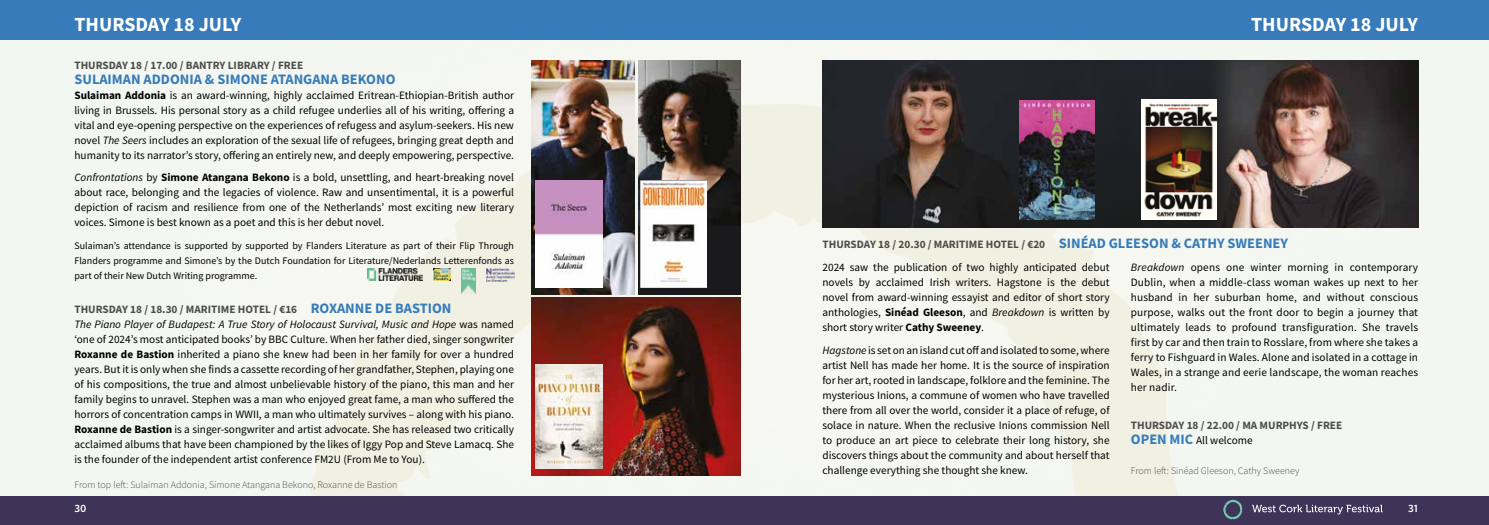
<style>
.page{position:relative;width:1489px;height:525px;background:#fff}
.page>*{position:absolute;margin:0;border:0;box-sizing:border-box;transform-origin:0 0}
.t1{font:700 20px "Source Sans Pro";color:#fff}
.t2{font:700 14.38px "Source Sans Pro";color:#377bba}
.t3{font:11.25px/15px "Source Sans Pro";color:#000;text-align:justify}
.t4{font:700 11.25px/15.1px "Source Sans Pro";color:#4d4d4c}
.t5{font:600 11.25px "Source Sans Pro";color:#fff}
.t6{font:10px/15px "Source Sans Pro";color:#000;text-align:justify}
.t7{font:300 10px "Source Sans Pro";color:#4d4d4c}
.s1{font-weight:700}
.s2{font-style:italic}
.s3{font-weight:700;color:#4d4d4c}
.s4{font-weight:700;font-size:14.38px;color:#377bba}
.s5{font-size:14.38px;color:#377bba}
.s6{font-weight:400;color:#000}
</style>
<div class="page">
<div style="left:0;top:39px;width:1488px;height:457px;background:#f4f7f1"></div>
<img style="left:307px;top:109px;width:876px;height:387px">
<div style="left:0;top:0;width:776px;height:39px;background:#377bba"></div>
<div style="left:748px;top:0;width:740px;height:39px;background:#377bba"></div>
<div style="left:0;top:496px;width:1488px;height:28px;background:#3d3458"></div>
<svg style="left:1223px;top:499px;width:19px;height:20px"></svg>
<svg style="left:1252px;top:504px;width:130px;height:10px"></svg>
<img style="left:531px;top:60px;width:103px;height:234px">
<img style="left:535px;top:180px;width:67px;height:107px">
<img style="left:569px;top:298px;width:172px;height:177px">
<img style="left:531px;top:298px;width:38px;height:177px">
<img style="left:535px;top:364px;width:67px;height:104px">
<div style="left:638px;top:60px;width:103px;height:234px;background:#1a1a1c"></div>
<img style="left:638px;top:60px;width:103px;height:165px">
<img style="left:640px;top:180px;width:66px;height:107px">
<img style="left:822px;top:60px;width:230px;height:167px">
<img style="left:1231px;top:60px;width:186px;height:167px">
<img style="left:1052px;top:60px;width:71px;height:167px">
<div style="left:1123px;top:60px;width:35px;height:167px;background:#1e2226"></div>
<img style="left:1158px;top:60px;width:36px;height:167px">
<img style="left:1194px;top:60px;width:37px;height:167px">
<img style="left:1019px;top:101px;width:75px;height:119px">
<img style="left:1141px;top:99px;width:74px;height:121px">
<img style="left:367px;top:268px;width:56px;height:12px">
<img style="left:433px;top:268px;width:18px;height:12px">
<img style="left:461px;top:268px;width:15px;height:25px">
<img style="left:487px;top:268px;width:27px;height:13px">
<h1 class="t1" style="left:74px;top:11px;width:168px">THURSDAY 18 JULY</h1>
<h1 class="t1" style="left:1250px;top:11px;width:168px">THURSDAY 18 JULY</h1>
<p class="t4" style="left:74px;top:57px;width:230px">THURSDAY 18 / 17.00 / BANTRY LIBRARY / FREE</p>
<p class="t2" style="left:74px;top:69px;width:322px">SULAIMAN ADDONIA &amp; SIMONE ATANGANA BEKONO</p>
<p class="t3" style="left:74px;top:87px;width:441px"><span class="s1">Sulaiman Addonia</span> is an award-winning, highly acclaimed Eritrean-Ethiopian-British author living in Brussels. His personal story as a child refugee underlies all of his writing, offering a vital and eye-opening perspective on the experiences of refugess and asylum-seekers. His new novel <span class="s2">The Seers</span> includes an exploration of the sexual life of refugees, bringing great depth and humanity to its narrator’s story, offering an entirely new, and deeply empowering, perspective.</p>
<p class="t3" style="left:74px;top:170px;width:441px"><span class="s2">Confrontations</span> by <span class="s1">Simone Atangana Bekono</span> is a bold, unsettling, and heart-breaking novel about race, belonging and the legacies of violence. Raw and unsentimental, it is a powerful depiction of racism and resilience from one of the Netherlands’ most exciting new literary voices. Simone is best known as a poet and this is her debut novel.</p>
<p class="t6" style="left:74px;top:238px;width:441px">Sulaiman’s attendance is supported by supported by Flanders Literature as part of their Flip Through Flanders programme and Simone’s by the Dutch Foundation for Literature/Nederlands Letterenfonds as part of their New Dutch Writing programme.</p>
<p class="t3" style="left:74px;top:301px;width:441px;text-align:left"><span class="s3">THURSDAY 18 / 18.30 / MARITIME HOTEL / €16</span> <span class="s4">ROXANNE DE BASTION<br></span><span class="s2">The Piano Player of Budapest: A True Story of Holocaust Survival, Music and Hope</span> was named ‘one of 2024’s most anticipated books’ by BBC Culture. When her father died, singer songwriter <span class="s1">Roxanne de Bastion</span> inherited a piano she knew had been in her family for over a hundred years. But it is only when she finds a cassette recording of her grandfather, Stephen, playing one of his compositions, the true and almost unbelievable history of the piano, this man and her family begins to unravel. Stephen was a man who enjoyed great fame, a man who suffered the horrors of concentration camps in WWII, a man who ultimately survives – along with his piano.<br><span class="s1">Roxanne de Bastion</span> is a singer-songwriter and artist advocate. She has released two critically acclaimed albums that have been championed by the likes of Iggy Pop and Steve Lamacq. She is the founder of the independent artist conference FM2U (From Me to You).</p>
<p class="t7" style="left:74px;top:478px;width:324px">From top left: Sulaiman Addonia, Simone Atangana Bekono, Roxanne de Bastion</p>
<p class="t4" style="left:822px;top:237px;width:467px">THURSDAY 18 / 20.30 / MARITIME HOTEL / €20 <span class="s5">SINÉAD GLEESON &amp; CATHY SWEENEY</span></p>
<p class="t3" style="left:822px;top:259px;width:289px">2024 saw the publication of two highly anticipated debut novels by acclaimed Irish writers. Hagstone is the debut novel from award-winning essayist and editor of short story anthologies, <span class="s1">Sinéad Gleeson</span>, and <span class="s2">Breakdown</span> is written by short story writer <span class="s1">Cathy Sweeney</span>.</p>
<p class="t3" style="left:822px;top:342px;width:289px"><span class="s2">Hagstone</span> is set on an island cut off and isolated to some, where artist Nell has made her home. It is the source of inspiration for her art, rooted in landscape, folklore and the feminine. The mysterious Inions, a commune of women who have travelled there from all over the world, consider it a place of refuge, of solace in nature. When the reclusive Inions commission Nell to produce an art piece to celebrate their long history, she discovers things about the community and about herself that challenge everything she thought she knew.</p>
<p class="t3" style="left:1130px;top:259px;width:289px"><span class="s2">Breakdown</span> opens one winter morning in contemporary Dublin, when a middle-class woman wakes up next to her husband in her suburban home, and without conscious purpose, walks out the front door to begin a journey that ultimately leads to profound transfiguration. She travels first by car and then train to Rosslare, from where she takes a ferry to Fishguard in Wales. Alone and isolated in a cottage in Wales, in a strange and eerie landscape, the woman reaches her nadir.</p>
<p class="t4" style="left:1130px;top:417px;width:213px">THURSDAY 18 / 22.00 / MA MURPHYS / FREE<br><span class="s5">OPEN MIC</span> <span class="s6">All welcome</span></p>
<p class="t7" style="left:1130px;top:464px;width:170px">From left: Sinéad Gleeson, Cathy Sweeney</p>
<p class="t5" style="left:74px;top:500px;width:14px">30</p>
<p class="t5" style="left:1407px;top:500px;width:12px">31</p>
</div>
